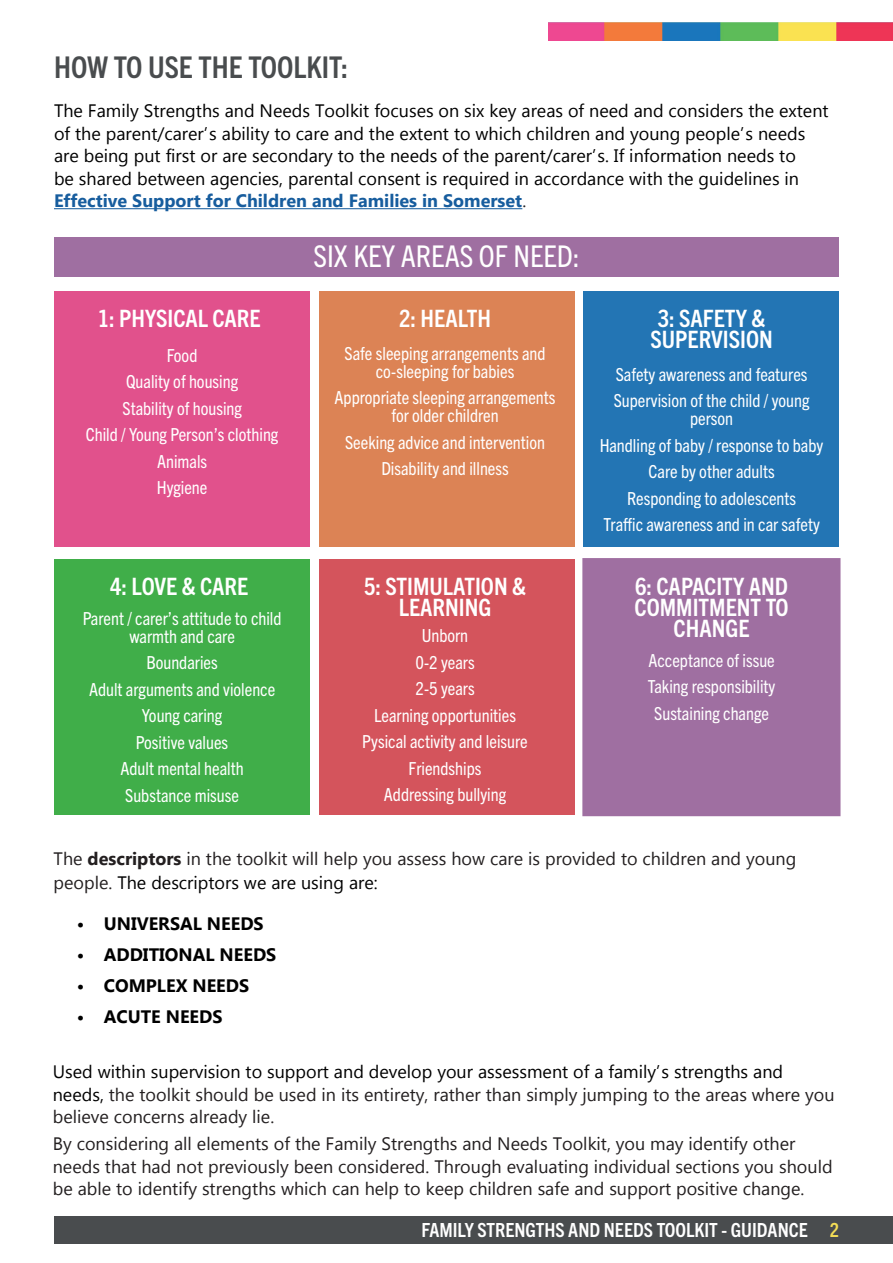
<style>
.page{position:relative;width:893px;height:1263px;background:#fff}
.page>*{position:absolute;margin:0;border:0;box-sizing:border-box;transform-origin:0 0}
.t1{font:700 condensed 30px "Trade Gothic Next LT Pro";color:#494c4e}
.t2{font:condensed 30px "Trade Gothic Next LT Pro";color:#fff}
.t3{font:700 condensed 24px/21px "Trade Gothic Next LT Pro";color:#fff;text-align:center}
.t4{font:700 condensed 19.5px "Trade Gothic Next LT Pro";color:#fff}
.t5{font:condensed 18px/26.5px "Trade Gothic Next LT Pro";color:#fff;text-align:center}
.t6{font:18px/22.5px "Microsoft Tai Le";color:#231f20}
.t7{font:18px/22.5px "Microsoft Tai Le";color:#000}
.t8{font:700 18px "Microsoft Tai Le";color:#000}
.s1{font-weight:700;color:#175d9e}
.s2{color:#231f20}
.s3{font-weight:700}
.s4{color:#000}
.s5{color:#f3dd56}
</style>
<div class="page">
<div style="left:54px;top:237px;width:785px;height:40px;background:#9f6fa1"></div>
<div style="left:54px;top:1216px;width:839px;height:28px;background:#494c4e"></div>
<hr style="left:54px;top:208px;width:468px;height:1px;background:#175d9e">
<img style="left:548px;top:23px;width:345px;height:17px">
<div style="left:54px;top:291px;width:255px;height:255px;background:#e1518c"></div>
<div style="left:319px;top:291px;width:255px;height:255px;background:#dc8355"></div>
<div style="left:584px;top:291px;width:255px;height:255px;background:#2375b4"></div>
<div style="left:54px;top:560px;width:255px;height:255px;background:#40ae49"></div>
<div style="left:319px;top:560px;width:255px;height:255px;background:#d4545c"></div>
<div style="left:582px;top:558px;width:258px;height:258px;background:#9f6fa1"></div>
<h1 class="t1" style="left:54px;top:47px;width:296px">HOW TO USE THE TOOLKIT:</h1>
<p class="t7" style="left:54px;top:101px;width:776px">The Family Strengths and Needs Toolkit focuses on six key areas of need and considers the extent of the parent/carer’s ability to care and the extent to which children and young people’s needs are being put first or are secondary to the needs of the parent/carer’s. If information needs to<br>be shared between agencies, parental consent is required in accordance with the guidelines in <span class="s1">Effective Support for Children and Families in Somerset</span><span class="s2">.</span></p>
<h2 class="t3" style="left:98px;top:306px;width:164px">1: PHYSICAL CARE</h2>
<p class="t5" style="left:86px;top:341px;width:194px">Food<br>Quality of housing<br>Stability of housing<br>Child / Young Person’s clothing<br>Animals<br>Hygiene</p>
<h2 class="t3" style="left:110px;top:574px;width:140px">4: LOVE &amp; CARE</h2>
<p class="t5" style="left:83px;top:608px;width:200px;line-height:18px">Parent / carer’s attitude to child warmth and care</p>
<p class="t5" style="left:89px;top:648px;width:188px">Boundaries<br>Adult arguments and violence<br>Young caring<br>Positive values<br>Adult mental health<br>Substance misuse</p>
<h1 class="t2" style="left:314px;top:236px;width:268px">SIX KEY AREAS OF NEED:</h1>
<h2 class="t3" style="left:399px;top:306px;width:94px">2: HEALTH</h2>
<p class="t5" style="left:345px;top:343px;width:203px;line-height:18px">Safe sleeping arrangements and co-sleeping for babies</p>
<p class="t5" style="left:335px;top:387px;width:222px;line-height:18px">Appropriate sleeping arrangements for older children</p>
<p class="t5" style="left:345px;top:428px;width:201px">Seeking advice and intervention<br>Disability and illness</p>
<h2 class="t3" style="left:650px;top:306px;width:124px">3: SAFETY &amp;<br>SUPERVISION</h2>
<p class="t5" style="left:614px;top:360px;width:197px;text-align:left">Safety awareness and features<br>Supervision of the child / young</p>
<p class="t5" style="left:600px;top:404px;width:225px">person<br>Handling of baby / response to baby<br>Care by other adults<br>Responding to adolescents<br>Traffic awareness and in car safety</p>
<h2 class="t3" style="left:364px;top:574px;width:164px">5: STIMULATION &amp;<br>LEARNING</h2>
<h2 class="t3" style="left:634px;top:574px;width:156px">6: CAPACITY AND<br>COMMITMENT TO<br>CHANGE</h2>
<p class="t5" style="left:362px;top:621px;width:167px">Unborn<br>0-2 years<br>2-5 years<br>Learning opportunities<br>Pysical activity and leisure<br>Friendships<br>Addressing bullying</p>
<p class="t5" style="left:648px;top:646px;width:129px">Acceptance of issue<br>Taking responsibility<br>Sustaining change</p>
<p class="t6" style="left:54px;top:847px;width:744px;line-height:24px">The <span class="s3">descriptors</span> in the toolkit will help you assess how care is provided to children and young people. <span class="s4">The descriptors we are using are:</span></p>
<p class="t8" style="left:77px;top:913px;width:188px">• UNIVERSAL NEEDS</p>
<p class="t8" style="left:77px;top:944px;width:201px">• ADDITIONAL NEEDS</p>
<p class="t8" style="left:77px;top:975px;width:174px">• COMPLEX NEEDS</p>
<p class="t8" style="left:77px;top:1006px;width:147px">• ACUTE NEEDS</p>
<p class="t6" style="left:53px;top:1062px;width:783px"><span class="s4">Used within supervision to support and develop your assessment of a family’s strengths and needs,</span> the toolkit should be used in its entirety, rather than simply jumping to the areas where you believe concerns already lie.</p>
<p class="t6" style="left:53px;top:1133px;width:781px">By considering all elements of the Family Strengths and Needs Toolkit, you may identify other needs that had not previously been considered. Through evaluating individual sections you should be able to identify strengths which can help to keep children safe and support positive change.</p>
<p class="t4" style="left:422px;top:1217px;width:419px">FAMILY STRENGTHS AND NEEDS TOOLKIT - GUIDANCE <span class="s5">2</span></p>
</div>
